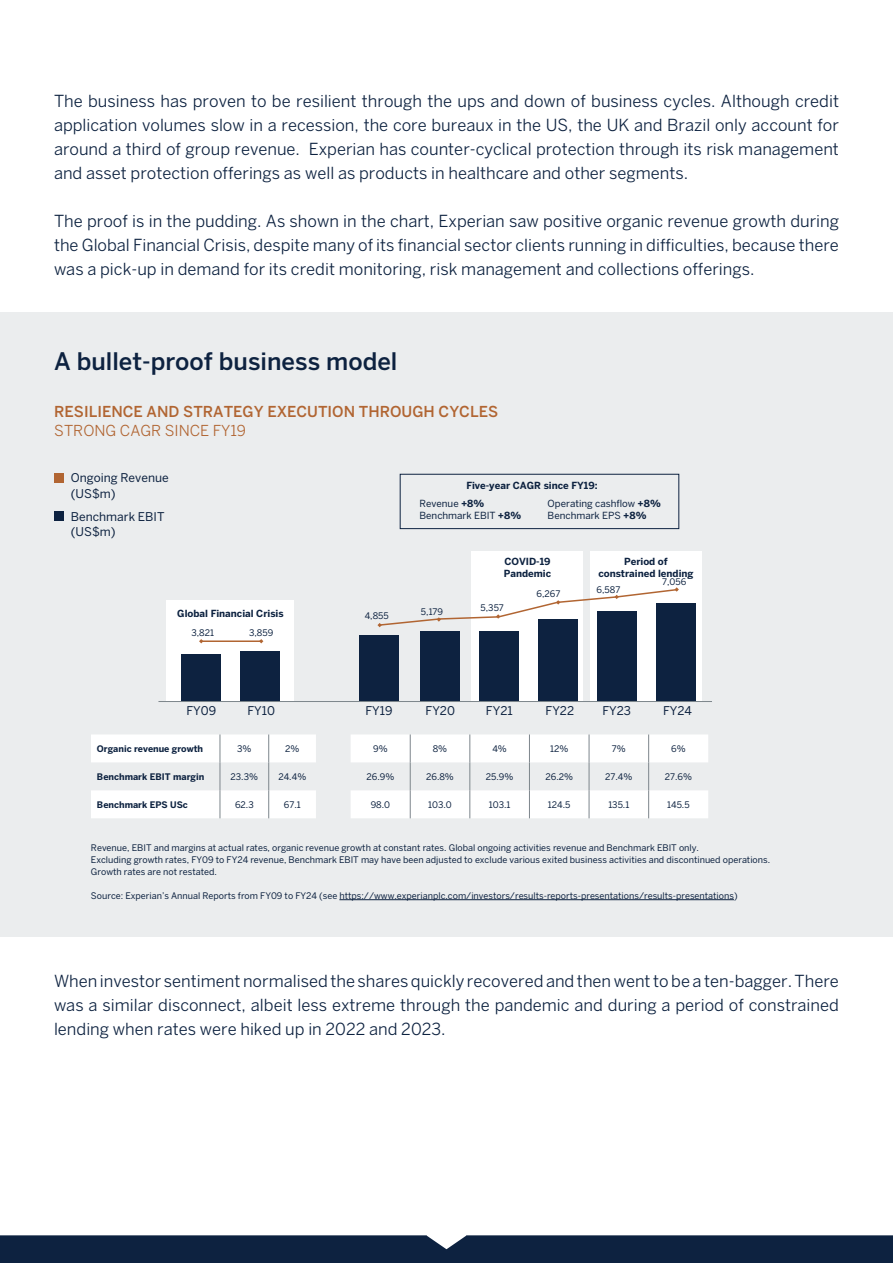
<style>
.page{position:relative;width:893px;height:1263px;background:#fff}
.page>*{position:absolute;margin:0;border:0;box-sizing:border-box;transform-origin:0 0}
.t1{font:500 24px "Benton Sans";color:#0d2240}
.t2{font:16.5px/24px "Benton Sans";color:#0d2240;text-align:justify}
.t3{font:500 15px "Benton Sans";color:#b16532}
.t4{font:15px "Benton Sans";color:#b16532}
.t5{font:12px/15.8px "Benton Sans";color:#0d2240}
.t6{font:700 9.75px/12px "Benton Sans";color:#0d2240}
.t7{font:9.75px/12px "Benton Sans";color:#0d2240}
.t8{font:9px/12px "Benton Sans";color:#0d2240}
.t9{font:700 9px "Benton Sans";color:#0d2240}
.s1{font-weight:400}
.s2{font-weight:700}
</style>
<div class="page">
<div style="left:0;top:313px;width:893px;height:624px;background:#ebedee"></div>
<div style="left:0;top:1235px;width:893px;height:28px;background:#0d2240"></div>
<div style="left:472px;top:551px;width:111px;height:150px;background:#fff"></div>
<div style="left:590px;top:551px;width:112px;height:150px;background:#fff"></div>
<div style="left:400px;top:474px;width:279px;height:55px;border:1px solid #0d2240"></div>
<hr style="left:339px;top:899px;width:395px;height:1px;background:#0d2240">
<div style="left:54px;top:473px;width:10px;height:10px;background:#b16532"></div>
<div style="left:167px;top:601px;width:127px;height:100px;background:#fff"></div>
<div style="left:54px;top:512px;width:10px;height:9px;background:#0d2240"></div>
<div style="left:182px;top:654px;width:39px;height:47px;background:#0d2240"></div>
<div style="left:241px;top:651px;width:39px;height:50px;background:#0d2240"></div>
<div style="left:359px;top:635px;width:39px;height:66px;background:#0d2240"></div>
<div style="left:420px;top:631px;width:39px;height:70px;background:#0d2240"></div>
<div style="left:479px;top:631px;width:39px;height:70px;background:#0d2240"></div>
<div style="left:538px;top:619px;width:39px;height:82px;background:#0d2240"></div>
<div style="left:597px;top:610px;width:39px;height:91px;background:#0d2240"></div>
<div style="left:656px;top:603px;width:39px;height:98px;background:#0d2240"></div>
<hr style="left:158px;top:701px;width:554px;height:1px;background:#7d868c">
<hr style="left:201px;top:640px;width:60px;height:2px;background:#b16532">
<svg style="left:377px;top:587px;width:302px;height:40px"></svg>
<svg style="left:91px;top:734px;width:225px;height:84px"></svg>
<svg style="left:351px;top:734px;width:357px;height:84px"></svg>
<p class="t2" style="left:54px;top:88px;width:787px">The business has proven to be resilient through the ups and down of business cycles. Although credit application volumes slow in a recession, the core bureaux in the US, the UK and Brazil only account for around a third of group revenue. Experian has counter-cyclical protection through its risk management and asset protection offerings as well as products in healthcare and other segments.</p>
<p class="t2" style="left:54px;top:208px;width:787px">The proof is in the pudding. As shown in the chart, Experian saw positive organic revenue growth during the Global Financial Crisis, despite many of its financial sector clients running in difficulties, because there was a pick-up in demand for its credit monitoring, risk management and collections offerings.</p>
<h1 class="t1" style="left:54px;top:346px;width:345px">A bullet-proof business model</h1>
<p class="t3" style="left:54px;top:402px;width:445px">RESILIENCE AND STRATEGY EXECUTION THROUGH CYCLES</p>
<p class="t4" style="left:54px;top:422px;width:193px">STRONG CAGR SINCE FY19</p>
<p class="t5" style="left:71px;top:470px;width:99px">Ongoing Revenue (US$m)</p>
<p class="t5" style="left:71px;top:508px;width:95px">Benchmark EBIT (US$m)</p>
<p class="t6" style="left:177px;top:607px;width:108px">Global Financial Crisis</p>
<p class="t8" style="left:191px;top:626px;width:24px">3,821</p>
<p class="t8" style="left:249px;top:626px;width:26px">3,859</p>
<p class="t8" style="left:365px;top:610px;width:26px">4,855</p>
<p class="t6" style="left:419px;top:476px;width:180px;line-height:17.9px;text-indent:47px">Five-year CAGR since FY19:<br><span class="s1">Revenue</span> +8%</p>
<p class="t7" style="left:419px;top:509px;width:103px">Benchmark EBIT <span class="s2">+8%</span></p>
<p class="t7" style="left:548px;top:497px;width:115px">Operating cashflow <span class="s2">+8%<br></span>Benchmark EPS <span class="s2">+8%</span></p>
<p class="t6" style="left:504px;top:555px;width:49px">COVID-19<br>Pandemic</p>
<p class="t6" style="left:598px;top:555px;width:97px;text-align:center">Period of constrained lending</p>
<p class="t8" style="left:662px;top:576px;width:26px">7,056</p>
<p class="t8" style="left:597px;top:583px;width:25px">6,587</p>
<p class="t8" style="left:537px;top:588px;width:25px">6,267</p>
<p class="t8" style="left:421px;top:605px;width:24px">5,179</p>
<p class="t8" style="left:481px;top:602px;width:25px">5,357</p>
<p class="t5" style="left:186px;top:702px;width:31px">FY09</p>
<p class="t5" style="left:247px;top:702px;width:29px">FY10</p>
<p class="t5" style="left:365px;top:702px;width:29px">FY19</p>
<p class="t5" style="left:426px;top:702px;width:31px">FY20</p>
<p class="t5" style="left:486px;top:702px;width:28px">FY21</p>
<p class="t5" style="left:546px;top:702px;width:30px">FY22</p>
<p class="t5" style="left:602px;top:702px;width:30px">FY23</p>
<p class="t5" style="left:663px;top:702px;width:30px">FY24</p>
<p class="t9" style="left:97px;top:743px;width:108px">Organic revenue growth</p>
<p class="t8" style="left:237px;top:742px;width:16px">3%</p>
<p class="t8" style="left:285px;top:742px;width:16px">2%</p>
<p class="t9" style="left:97px;top:771px;width:109px">Benchmark EBIT margin</p>
<p class="t8" style="left:231px;top:770px;width:29px">23.3%</p>
<p class="t8" style="left:278px;top:770px;width:29px">24.4%</p>
<p class="t9" style="left:97px;top:799px;width:92px">Benchmark EPS USc</p>
<p class="t8" style="left:235px;top:798px;width:20px">62.3</p>
<p class="t8" style="left:284px;top:798px;width:18px">67.1</p>
<p class="t8" style="left:373px;top:742px;width:16px">9%</p>
<p class="t8" style="left:433px;top:742px;width:16px">8%</p>
<p class="t8" style="left:492px;top:742px;width:16px">4%</p>
<p class="t8" style="left:550px;top:742px;width:20px">12%</p>
<p class="t8" style="left:612px;top:742px;width:15px">7%</p>
<p class="t8" style="left:671px;top:742px;width:16px">6%</p>
<p class="t8" style="left:366px;top:770px;width:29px">26.9%</p>
<p class="t8" style="left:426px;top:770px;width:29px">26.8%</p>
<p class="t8" style="left:486px;top:770px;width:29px">25.9%</p>
<p class="t8" style="left:545px;top:770px;width:29px">26.2%</p>
<p class="t8" style="left:605px;top:770px;width:29px">27.4%</p>
<p class="t8" style="left:665px;top:770px;width:29px">27.6%</p>
<p class="t8" style="left:371px;top:798px;width:21px">98.0</p>
<p class="t8" style="left:428px;top:798px;width:25px">103.0</p>
<p class="t8" style="left:489px;top:798px;width:23px">103.1</p>
<p class="t8" style="left:548px;top:798px;width:24px">124.5</p>
<p class="t8" style="left:608px;top:798px;width:22px">135.1</p>
<p class="t8" style="left:667px;top:798px;width:24px">145.5</p>
<p class="t8" style="left:91px;top:841px;width:681px">Revenue, EBIT and margins at actual rates, organic revenue growth at constant rates. Global ongoing activities revenue and Benchmark EBIT only.<br>Excluding growth rates, FY09 to FY24 revenue, Benchmark EBIT may have been adjusted to exclude various exited business activities and discontinued operations.<br>Growth rates are not restated.</p>
<p class="t8" style="left:91px;top:889px;width:648px">Source: Experian’s Annual Reports from FY09 to FY24 (see https://www.experianplc.com/investors/results-reports-presentations/results-presentations)</p>
<p class="t2" style="left:54px;top:968px;width:786px">When investor sentiment normalised the shares quickly recovered and then went to be a ten-bagger. There was a similar disconnect, albeit less extreme through the pandemic and during a period of constrained lending when rates were hiked up in 2022 and 2023.</p>
</div>
